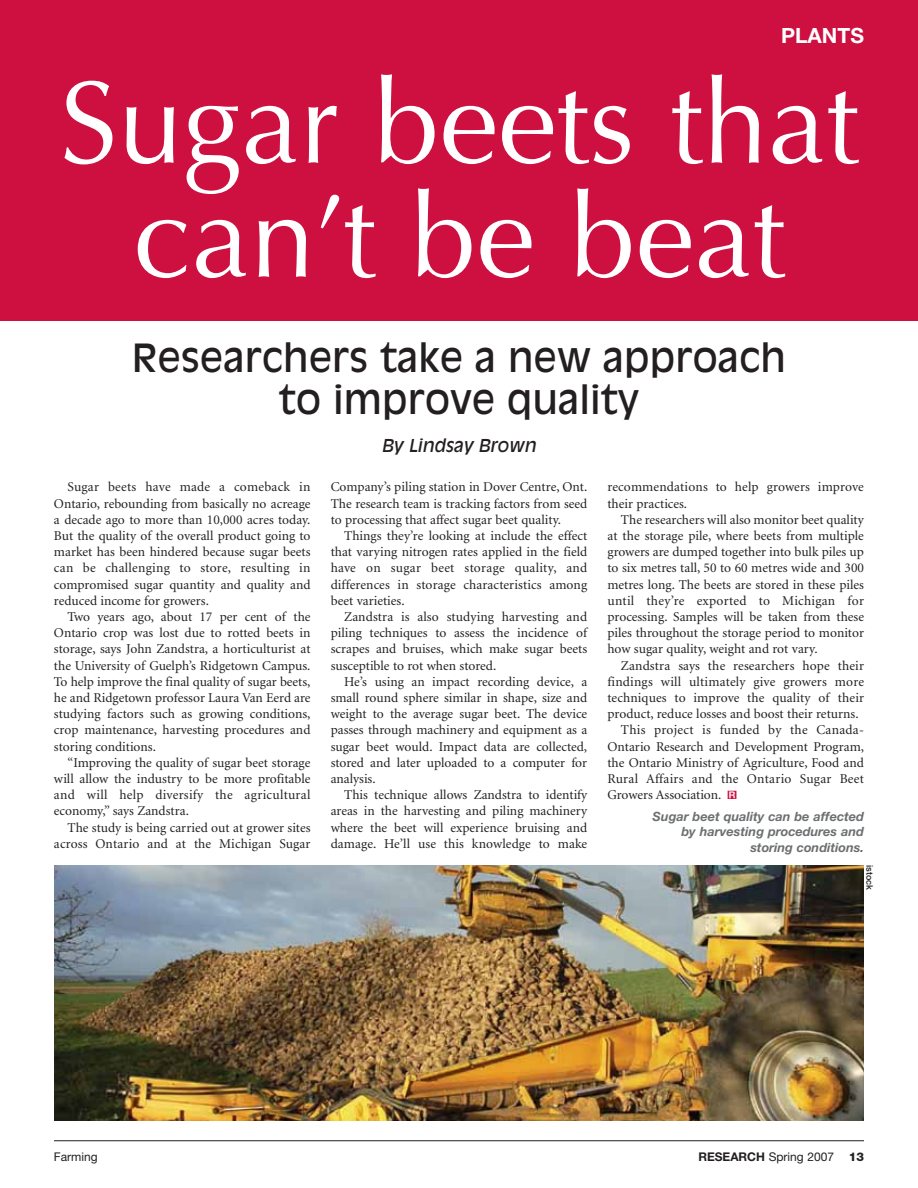
<style>
.page{position:relative;width:918px;height:1188px;background:#fff}
.page>*{position:absolute;margin:0;border:0;box-sizing:border-box;transform-origin:0 0}
.t1{font:117px/114px "Optima";color:#fff;text-align:center}
.t2{font:38.4px/42px "Antique Olive";color:#231f20;text-align:center}
.t3{font:700 21px "Helvetica Neue";color:#fff}
.t4{font:italic 17.55px "Antique Olive";color:#231f20}
.t5{font:13.5px/16.2px "Minion";color:#231f20;text-align:justify}
.t6{font:13.5px "Minion";letter-spacing:.02em;color:#231f20}
.t7{font:italic 700 12.75px/15.3px "Helvetica Neue";color:#6c6e70;text-align:right}
.t8{font:12px "Helvetica Neue";color:#231f20}
.t9{font:500 9px "Helvetica Neue";color:#231f20}
.s1{font-weight:700}
.s2{font-weight:800}
</style>
<div class="page">
<div style="left:0;top:0;width:918px;height:320px;background:#ce1041"></div>
<hr style="left:54px;top:1140px;width:810px;height:1px;background:#231f20">
<img style="left:54px;top:865px;width:810px;height:255px">
<h3 class="t3" style="left:781px;top:28px;width:84px">PLANTS</h3>
<h1 class="t1" style="left:59px;top:77px;width:801px">Sugar beets that can’t be beat</h1>
<h2 class="t2" style="left:132px;top:339px;width:656px">Researchers take a new approach to improve quality</h2>
<p class="t4" style="left:382px;top:439px;width:156px">By Lindsay Brown</p>
<p class="t5" style="left:54px;top:480px;width:258px;text-indent:14px">Sugar beets have made a comeback in Ontario, rebounding from basically no acreage a decade ago to more than 10,000 acres today.<br>But the quality of the overall product going to market has been hindered because sugar beets can be challenging to store, resulting in compromised sugar quantity and quality and reduced income for growers.</p>
<p class="t5" style="left:54px;top:610px;width:258px;text-indent:14px">Two years ago, about 17 per cent of the Ontario crop was lost due to rotted beets in storage, says John Zandstra, a horticulturist at the University of Guelph’s Ridgetown Campus.<br>To help improve the final quality of sugar beets, he and Ridgetown professor Laura Van Eerd are studying factors such as growing conditions, crop maintenance, harvesting procedures and storing conditions.</p>
<p class="t5" style="left:54px;top:756px;width:258px;text-indent:14px">“Improving the quality of sugar beet storage will allow the industry to be more profitable and will help diversify the agricultural economy,” says Zandstra.</p>
<p class="t5" style="left:54px;top:820px;width:258px;text-align:right">The study is being carried out at grower sites across Ontario and at the Michigan Sugar</p>
<p class="t5" style="left:331px;top:480px;width:258px">Company’s piling station in Dover Centre, Ont.<br>The research team is tracking factors from seed to processing that affect sugar beet quality.</p>
<p class="t5" style="left:331px;top:529px;width:258px;text-indent:14px">Things they’re looking at include the effect that varying nitrogen rates applied in the field have on sugar beet storage quality, and differences in storage characteristics among beet varieties.</p>
<p class="t5" style="left:331px;top:610px;width:258px;text-indent:14px">Zandstra is also studying harvesting and piling techniques to assess the incidence of scrapes and bruises, which make sugar beets susceptible to rot when stored.</p>
<p class="t5" style="left:331px;top:675px;width:258px;text-indent:14px">He’s using an impact recording device, a small round sphere similar in shape, size and weight to the average sugar beet. The device passes through machinery and equipment as a sugar beet would. Impact data are collected, stored and later uploaded to a computer for analysis.</p>
<p class="t5" style="left:331px;top:788px;width:258px;text-indent:14px">This technique allows Zandstra to identify areas in the harvesting and piling machinery where the beet will experience bruising and damage. He’ll use this knowledge to make</p>
<p class="t5" style="left:607px;top:480px;width:258px">recommendations to help growers improve their practices.</p>
<p class="t5" style="left:607px;top:513px;width:258px;text-indent:14px">The researchers will also monitor beet quality at the storage pile, where beets from multiple growers are dumped together into bulk piles up to six metres tall, 50 to 60 metres wide and 300 metres long. The beets are stored in these piles until they’re exported to Michigan for processing. Samples will be taken from these piles throughout the storage period to monitor how sugar quality, weight and rot vary.</p>
<p class="t5" style="left:621px;top:658px;width:245px">Zandstra says the researchers hope their</p>
<p class="t5" style="left:607px;top:675px;width:258px">findings will ultimately give growers more</p>
<p class="t5" style="left:607px;top:691px;width:258px">techniques to improve the quality of their</p>
<p class="t5" style="left:607px;top:707px;width:253px">product, reduce losses and boost their returns.</p>
<p class="t6" style="left:621px;top:725px;width:244px">This project is funded by the Canada-</p>
<p class="t5" style="left:607px;top:739px;width:258px">Ontario Research and Development Program,</p>
<p class="t5" style="left:607px;top:756px;width:258px">the Ontario Ministry of Agriculture, Food and</p>
<p class="t6" style="left:607px;top:773px;width:258px">Rural Affairs and the Ontario Sugar Beet</p>
<p class="t5" style="left:607px;top:788px;width:116px">Growers Association.</p>
<p class="t7" style="left:653px;top:810px;width:213px">Sugar beet quality can be affected by harvesting procedures and storing conditions.</p>
<p class="t9" style="left:873px;top:865px;width:27px;rotate:90deg">istock</p>
<p class="t8" style="left:54px;top:1153px;width:45px">Farming</p>
<p class="t8" style="left:698px;top:1153px;width:167px"><span class="s1">RESEARCH</span> Spring 2007 <span class="s2">13</span></p>
</div>
